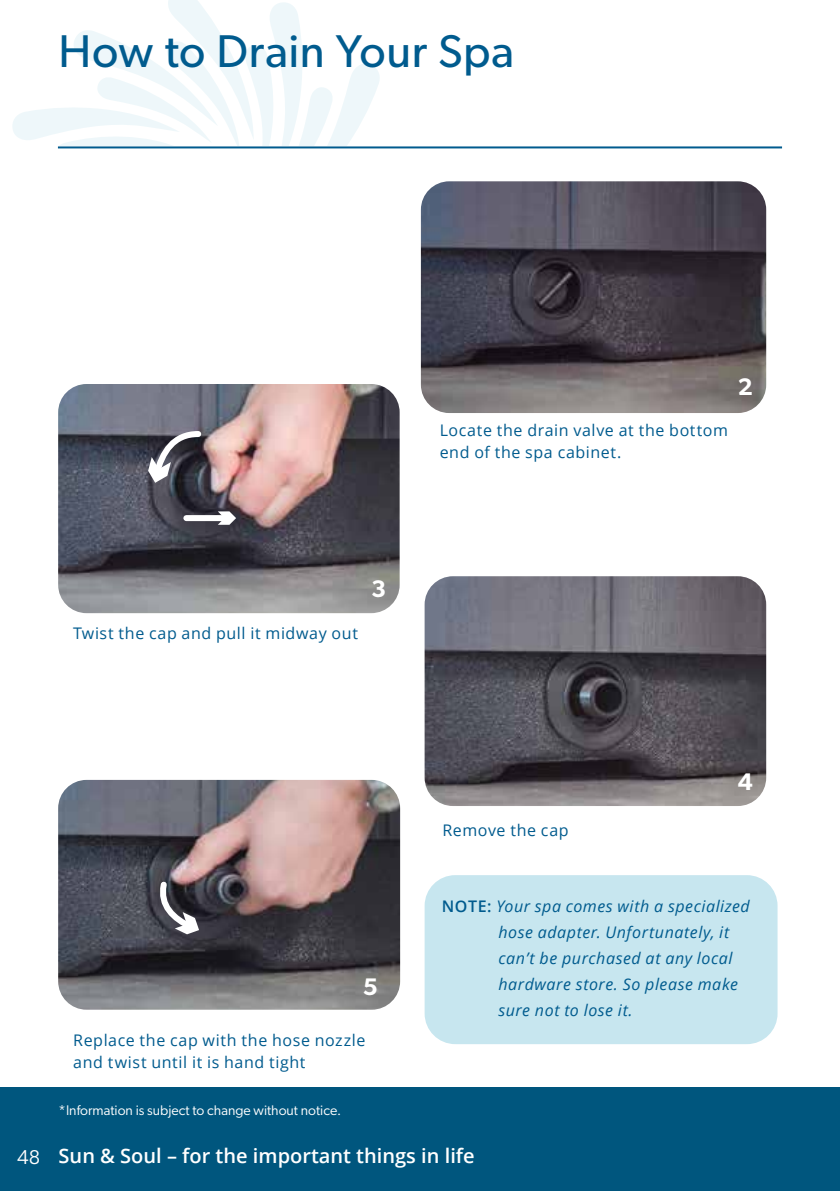
<style>
.page{position:relative;width:840px;height:1191px;background:#fff}
.page>*{position:absolute;margin:0;border:0;box-sizing:border-box;transform-origin:0 0}
.t1{font:46px "Gibson";letter-spacing:.01em;color:#005b8e}
.t2{font:600 24px "Gibson";color:#fff}
.t3{font:600 20px "Open Sans";color:#fff}
.t4{font:16px/22px "Open Sans";letter-spacing:.035em;color:#005b8e}
.t5{font:italic 16px/26px "Open Sans";letter-spacing:.035em;color:#005b8e}
.t6{font:14px "Gibson";color:#fff}
.s1{font-weight:600;font-style:normal}
.s2{font-family:"Gibson";font-weight:400}
</style>
<div class="page">
<div style="left:0;top:1088px;width:839px;height:103px;background:#00567e"></div>
<hr style="left:58px;top:146px;width:723px;height:2px;background:#005b8e">
<svg style="left:12px;top:0;width:368px;height:145px"></svg>
<div style="left:424px;top:875px;width:353px;height:169px;background:#c7e6ef;border-radius:31px"></div>
<img style="left:58px;top:384px;width:341px;height:229px">
<svg style="left:145px;top:428px;width:59px;height:59px"></svg>
<div style="left:186px;top:515px;width:43px;height:6px;background:#fff"></div>
<svg style="left:210px;top:506px;width:30px;height:22px"></svg>
<img style="left:58px;top:780px;width:342px;height:229px">
<svg style="left:159px;top:877px;width:44px;height:60px"></svg>
<img style="left:424px;top:576px;width:341px;height:230px">
<img style="left:420px;top:181px;width:345px;height:232px">
<h1 class="t1" style="left:59px;top:23px;width:457px">How to Drain Your Spa</h1>
<p class="t4" style="left:73px;top:621px;width:286px">Twist the cap and pull it midway out</p>
<h2 class="t2" style="left:371px;top:574px;width:17px">3</h2>
<p class="t4" style="left:439px;top:419px;width:290px">Locate the drain valve at the bottom end of the spa cabinet.</p>
<h2 class="t2" style="left:737px;top:372px;width:17px">2</h2>
<p class="t4" style="left:442px;top:819px;width:128px">Remove the cap</p>
<h2 class="t2" style="left:737px;top:767px;width:17px">4</h2>
<h2 class="t2" style="left:362px;top:972px;width:17px">5</h2>
<p class="t4" style="left:73px;top:1028px;width:293px">Replace the cap with the hose nozzle and twist until it is hand tight</p>
<p class="t6" style="left:59px;top:1101px;width:284px">*Information is subject to change without notice.</p>
<p class="t5" style="left:498px;top:892px;width:252px;text-indent:-57px"><span class="s1">NOTE:</span> Your spa comes with a specialized hose adapter. Unfortunately, it can’t be purchased at any local hardware store. So please make sure not to lose it.</p>
<p class="t3" style="left:17px;top:1142px;width:459px"><span class="s2">48</span> Sun &amp; Soul – for the important things in life</p>
</div>
